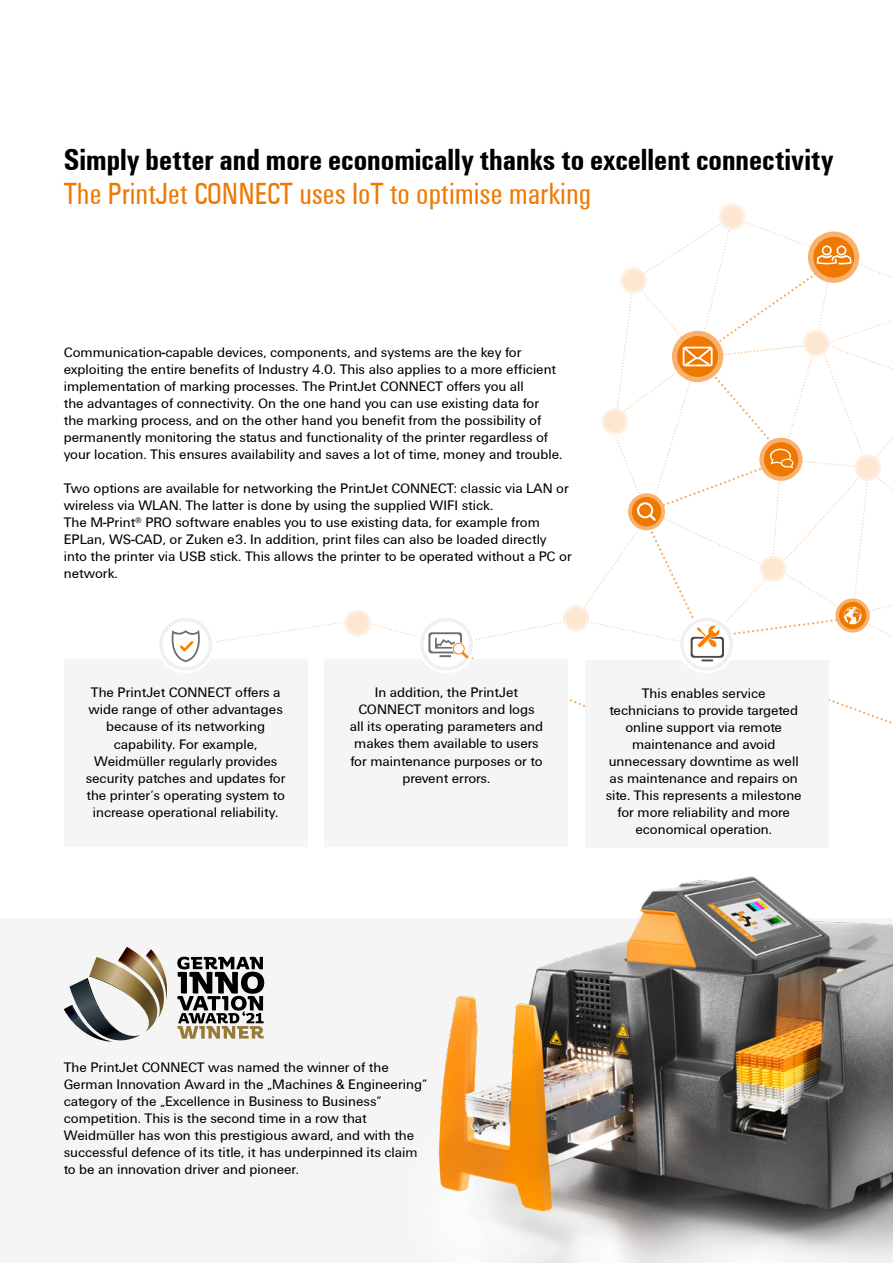
<style>
.page{position:relative;width:893px;height:1263px;background:#fff}
.page>*{position:absolute;margin:0;border:0;box-sizing:border-box;transform-origin:0 0}
.t1{font:700 31.5px "Weidmueller Condensed";color:#000}
.t2{font:31.5px "Weidmueller Condensed";color:#ef7800}
.t3{font:14.25px/17px "Weidmueller";color:#000}
</style>
<div class="page">
<div style="left:0;top:918px;width:893px;height:345px;background:#f5f5f5"></div>
<div style="left:64px;top:659px;width:244px;height:187px;background:#f5f5f5"></div>
<div style="left:325px;top:659px;width:243px;height:187px;background:#f5f5f5"></div>
<div style="left:585px;top:660px;width:243px;height:187px;background:#f5f5f5"></div>
<svg style="left:159px;top:204px;width:734px;height:520px"></svg>
<svg style="left:177px;top:957px;width:87px;height:82px"></svg>
<svg style="left:64px;top:947px;width:103px;height:94px"></svg>
<img style="left:438px;top:876px;width:455px;height:387px">
<h1 class="t1" style="left:64px;top:141px;width:771px">Simply better and more economically thanks to excellent connectivity</h1>
<h1 class="t2" style="left:64px;top:175px;width:529px">The PrintJet CONNECT uses IoT to optimise marking</h1>
<p class="t3" style="left:64px;top:344px;width:500px">Communication-capable devices, components, and systems are the key for exploiting the entire benefits of Industry 4.0. This also applies to a more efficient implementation of marking processes. The PrintJet CONNECT offers you all<br>the advantages of connectivity. On the one hand you can use existing data for the marking process, and on the other hand you benefit from the possibility of permanently monitoring the status and functionality of the printer regardless of your location. This ensures availability and saves a lot of time, money and trouble.</p>
<p class="t3" style="left:64px;top:480px;width:509px">Two options are available for networking the PrintJet CONNECT: classic via LAN or wireless via WLAN. The latter is done by using the supplied WIFI stick.<br>The M-Print<sup>®</sup> PRO software enables you to use existing data, for example from EPLan, WS-CAD, or Zuken e3. In addition, print files can also be loaded directly into the printer via USB stick. This allows the printer to be operated without a PC or network.</p>
<p class="t3" style="left:86px;top:684px;width:201px;text-align:center">The PrintJet CONNECT offers a wide range of other advantages because of its networking capability. For example,<br>Weidmüller regularly provides security patches and updates for the printer‘s operating system to increase operational reliability.</p>
<p class="t3" style="left:606px;top:684px;width:197px;text-align:center">This enables service technicians to provide targeted online support via remote maintenance and avoid unnecessary downtime as well as maintenance and repairs on site. This represents a milestone for more reliability and more economical operation.</p>
<p class="t3" style="left:350px;top:684px;width:195px;text-align:center">In addition, the PrintJet<br>CONNECT monitors and logs all its operating parameters and makes them available to users for maintenance purposes or to prevent errors.</p>
<p class="t3" style="left:64px;top:1058px;width:365px">The PrintJet CONNECT was named the winner of the German Innovation Award in the „Machines &amp; Engineering“ category of the „Excellence in Business to Business“ competition. This is the second time in a row that Weidmüller has won this prestigious award, and with the successful defence of its title, it has underpinned its claim to be an innovation driver and pioneer.</p>
</div>
